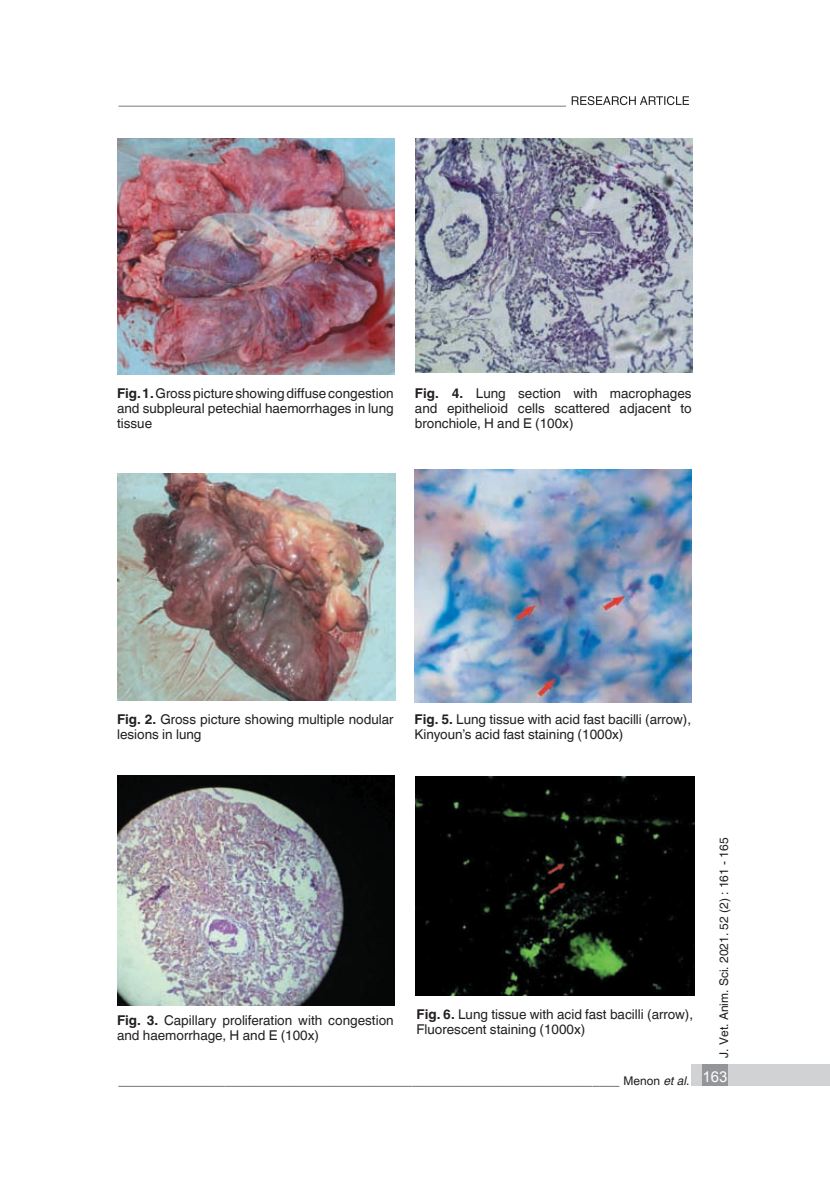
<style>
.page{position:relative;width:830px;height:1191px;background:#fff}
.page>*{position:absolute;margin:0;border:0;box-sizing:border-box;transform-origin:0 0}
.t1{font:13.5px/15px "Helvetica World";color:#231f20}
.t2{font:12px "Helvetica World";color:#231f20}
.t3{font:12px "Helvetica";color:#231f20}
.s1{font-weight:700}
.s2{font-family:"Helvetica"}
.s3{font-family:"Helvetica";font-style:italic}
</style>
<div class="page">
<svg style="left:118px;top:96px;width:570px;height:10px"></svg>
<div style="left:691px;top:1064px;width:138px;height:21px;background:#d1d2d4"></div>
<div style="left:702px;top:1064px;width:25px;height:21px;background:#939598"></div>
<img style="left:117px;top:138px;width:277px;height:236px">
<img style="left:117px;top:473px;width:278px;height:227px">
<img style="left:117px;top:775px;width:277px;height:230px">
<img style="left:415px;top:138px;width:277px;height:235px">
<img style="left:414px;top:470px;width:277px;height:233px">
<img style="left:415px;top:776px;width:278px;height:219px">
<p class="t1" style="left:117px;top:386px;width:278px;text-align:justify"><span class="s1">Fig. 1.</span> Gross picture showing diffuse congestion and subpleural petechial haemorrhages in lung tissue</p>
<p class="t1" style="left:415px;top:386px;width:278px;text-align:justify"><span class="s1">Fig. 4.</span> Lung section with macrophages and epithelioid cells scattered adjacent to bronchiole, H and E (100x)</p>
<p class="t1" style="left:117px;top:712px;width:278px"><span class="s1">Fig. 2.</span> Gross picture showing multiple nodular lesions in lung</p>
<p class="t1" style="left:414px;top:712px;width:278px"><span class="s1">Fig. 5.</span> Lung tissue with acid fast bacilli (arrow),<br>Kinyoun’s acid fast staining (1000x)</p>
<p class="t1" style="left:117px;top:1012px;width:278px"><span class="s1">Fig. 3.</span> Capillary proliferation with congestion and haemorrhage, H and E (100x)</p>
<p class="t1" style="left:416px;top:1007px;width:278px"><span class="s1">Fig. 6.</span> Lung tissue with acid fast bacilli (arrow),<br>Fluorescent staining (1000x)</p>
<p class="t3" style="left:716px;top:1057px;width:222px;rotate:-90deg">J. Vet. Anim. Sci. 2021. 52 (2) : 161 - 165</p>
<p class="t2" style="left:118px;top:1074px;width:610px">___________________________________________________________________________ <span class="s2">Menon</span> <span class="s3">et al</span><span class="s2">.</span> <sup>163</sup></p>
</div>
